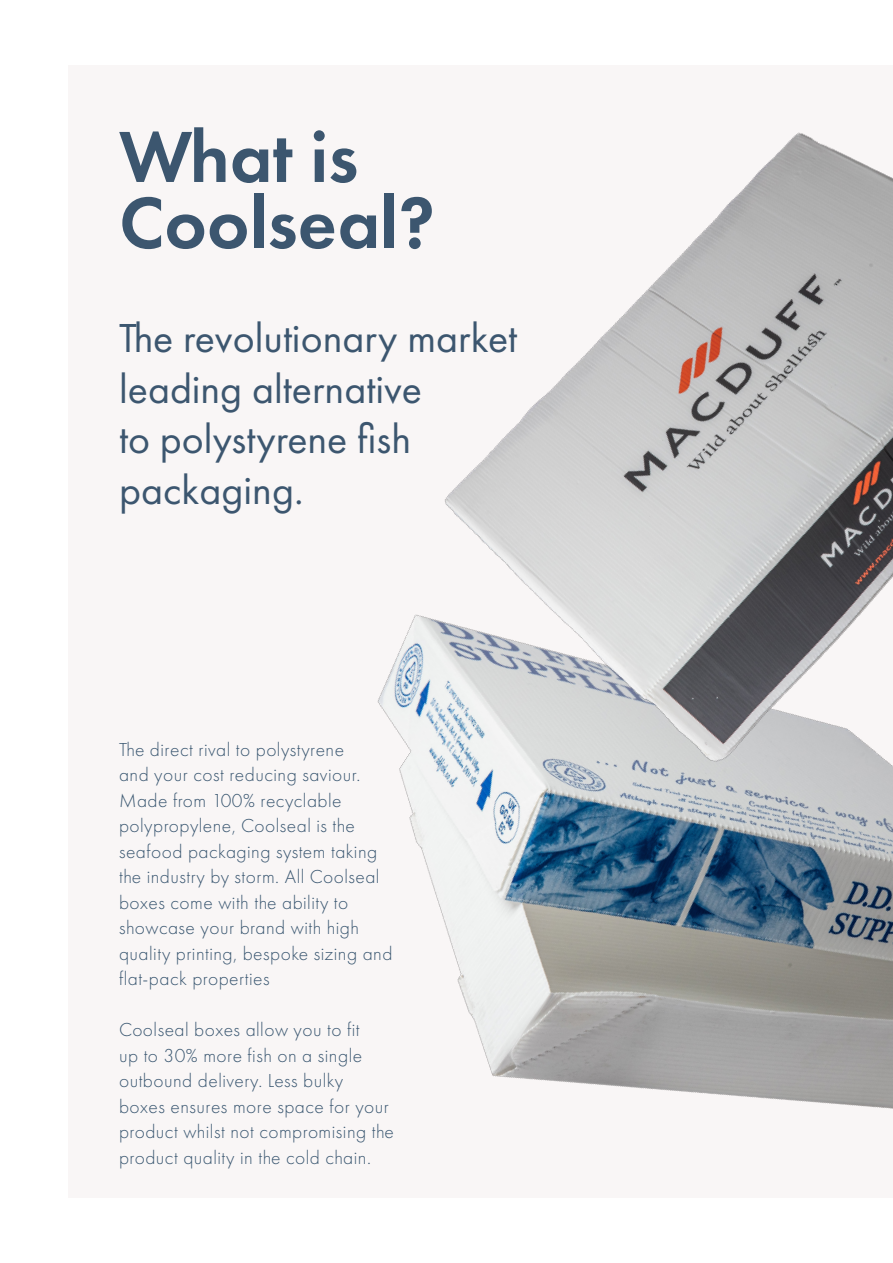
<style>
.page{position:relative;width:893px;height:1263px;background:#fff}
.page>*{position:absolute;margin:0;border:0;box-sizing:border-box;transform-origin:0 0}
.t1{font:600 75px/66px "Futura PT";color:#3c566f}
.t2{font:42px/50.4px "Futura PT";color:#3c566f}
.t3{font:300 19.5px/25.5px "Futura PT";letter-spacing:.025em;color:#395670}
</style>
<div class="page">
<div style="left:68px;top:65px;width:825px;height:1133px;background:#f9f6f6"></div>
<img style="left:444px;top:921px;width:449px;height:188px">
<img style="left:377px;top:132px;width:516px;height:789px">
<p class="t1" style="left:119px;top:123px;width:317px">What is<br>Coolseal?</p>
<p class="t2" style="left:119px;top:313px;width:400px">The revolutionary market leading alternative<br>to polystyrene fish packaging.</p>
<p class="t3" style="left:119px;top:737px;width:275px">The direct rival to polystyrene<br>and your cost reducing saviour.<br>Made from 100% recyclable polypropylene, Coolseal is the seafood packaging system taking the industry by storm. All Coolseal boxes come with the ability to showcase your brand with high quality printing, bespoke sizing and flat-pack properties</p>
<p class="t3" style="left:119px;top:1017px;width:276px">Coolseal boxes allow you to fit<br>up to 30% more fish on a single outbound delivery. Less bulky<br>boxes ensures more space for your product whilst not compromising the product quality in the cold chain.</p>
</div>
